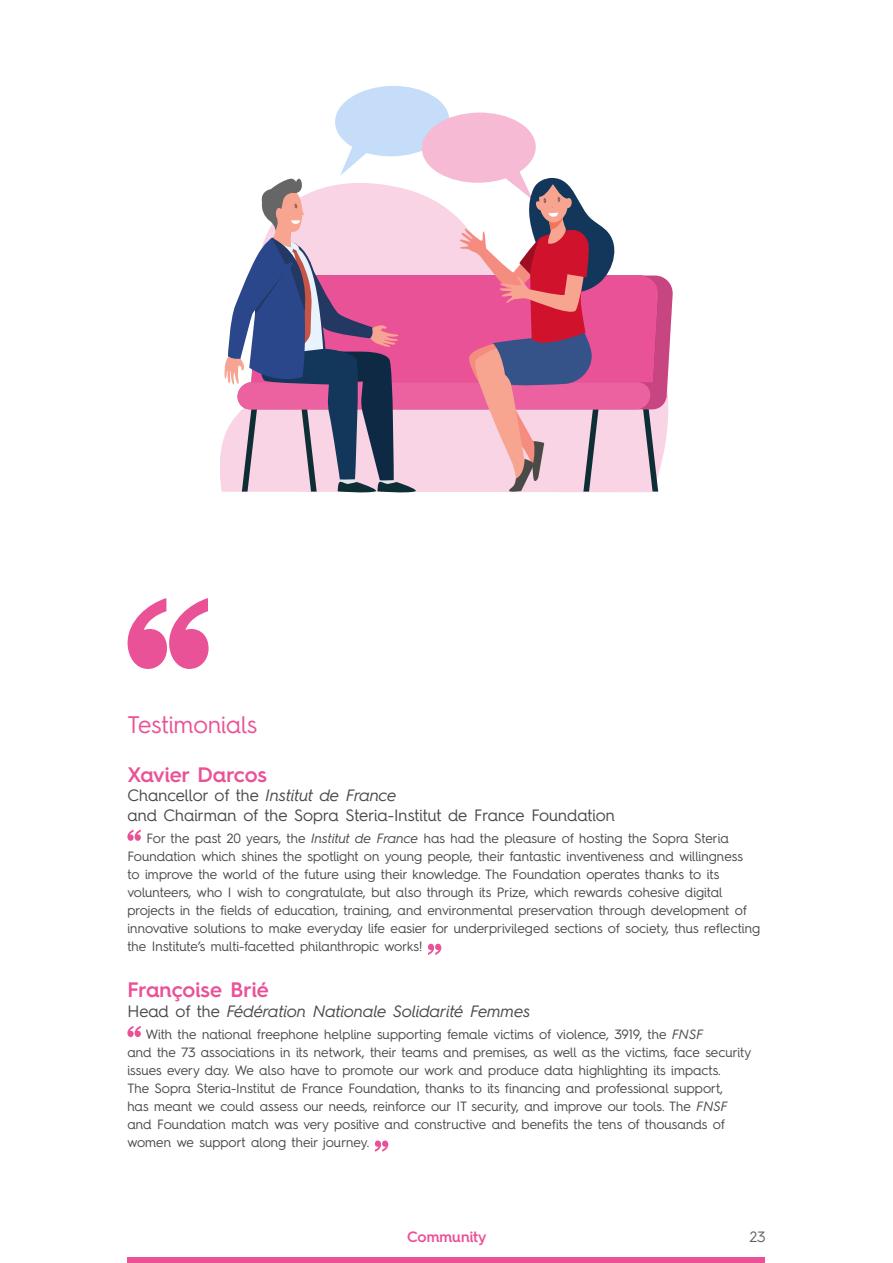
<style>
.page{position:relative;width:893px;height:1263px;background:#fff}
.page>*{position:absolute;margin:0;border:0;box-sizing:border-box;transform-origin:0 0}
.t1{font:24px "Hurme Geometric Sans 4";color:#ea5297}
.t2{font:600 21px "Hurme Geometric Sans 4";letter-spacing:-.005em;color:#ea5297}
.t3{font:16.5px/19.5px "Hurme Geometric Sans 4";color:#4a4a49}
.t4{font:italic 16.5px "Hurme Geometric Sans 4";letter-spacing:-.005em;color:#4a4a49}
.t5{font:600 15px "Hurme Geometric Sans 4";color:#ea5297}
.t6{font:15px "Hurme Geometric Sans 4";color:#646363}
.t7{font:13.5px/18px "Hurme Geometric Sans 4";color:#4a4a49}
.s1{font-style:italic}
.s2{font-style:normal}
</style>
<div class="page">
<div style="left:128px;top:1258px;width:637px;height:5px;background:#ea5297"></div>
<svg style="left:224px;top:86px;width:443px;height:406px"></svg>
<svg style="left:127px;top:830px;width:14px;height:11px"></svg>
<svg style="left:428px;top:944px;width:13px;height:11px"></svg>
<svg style="left:127px;top:1026px;width:14px;height:11px"></svg>
<svg style="left:375px;top:1140px;width:13px;height:12px"></svg>
<svg style="left:128px;top:598px;width:81px;height:71px"></svg>
<h1 class="t1" style="left:128px;top:708px;width:131px">Testimonials</h1>
<h2 class="t2" style="left:127px;top:760px;width:141px">Xavier Darcos</h2>
<p class="t3" style="left:127px;top:785px;width:489px">Chancellor of the <span class="s1">Institut de France<br></span>and Chairman of the Sopra Steria-Institut de France Foundation</p>
<p class="t7" style="left:127px;top:829px;width:634px;text-indent:19px">For the past 20 years, the <span class="s1">Institut de France</span> has had the pleasure of hosting the Sopra Steria Foundation which shines the spotlight on young people, their fantastic inventiveness and willingness<br>to improve the world of the future using their knowledge. The Foundation operates thanks to its volunteers, who I wish to congratulate, but also through its Prize, which rewards cohesive digital projects in the fields of education, training, and environmental preservation through development of innovative solutions to make everyday life easier for underprivileged sections of society, thus reflecting the Institute’s multi-facetted philanthropic works!</p>
<h2 class="t2" style="left:127px;top:975px;width:143px">Françoise Brié</h2>
<p class="t4" style="left:127px;top:999px;width:404px"><span class="s2">Head of the</span> Fédération Nationale Solidarité Femmes</p>
<p class="t7" style="left:127px;top:1025px;width:625px;text-indent:18px">With the national freephone helpline supporting female victims of violence, 3919, the <span class="s1">FNSF<br></span>and the 73 associations in its network, their teams and premises, as well as the victims, face security issues every day. We also have to promote our work and produce data highlighting its impacts.<br>The Sopra Steria-Institut de France Foundation, thanks to its financing and professional support,<br>has meant we could assess our needs, reinforce our IT security, and improve our tools. The <span class="s1">FNSF </span>and Foundation match was very positive and constructive and benefits the tens of thousands of women we support along their journey.</p>
<p class="t5" style="left:407px;top:1226px;width:81px">Community</p>
<p class="t6" style="left:750px;top:1226px;width:17px">23</p>
</div>
